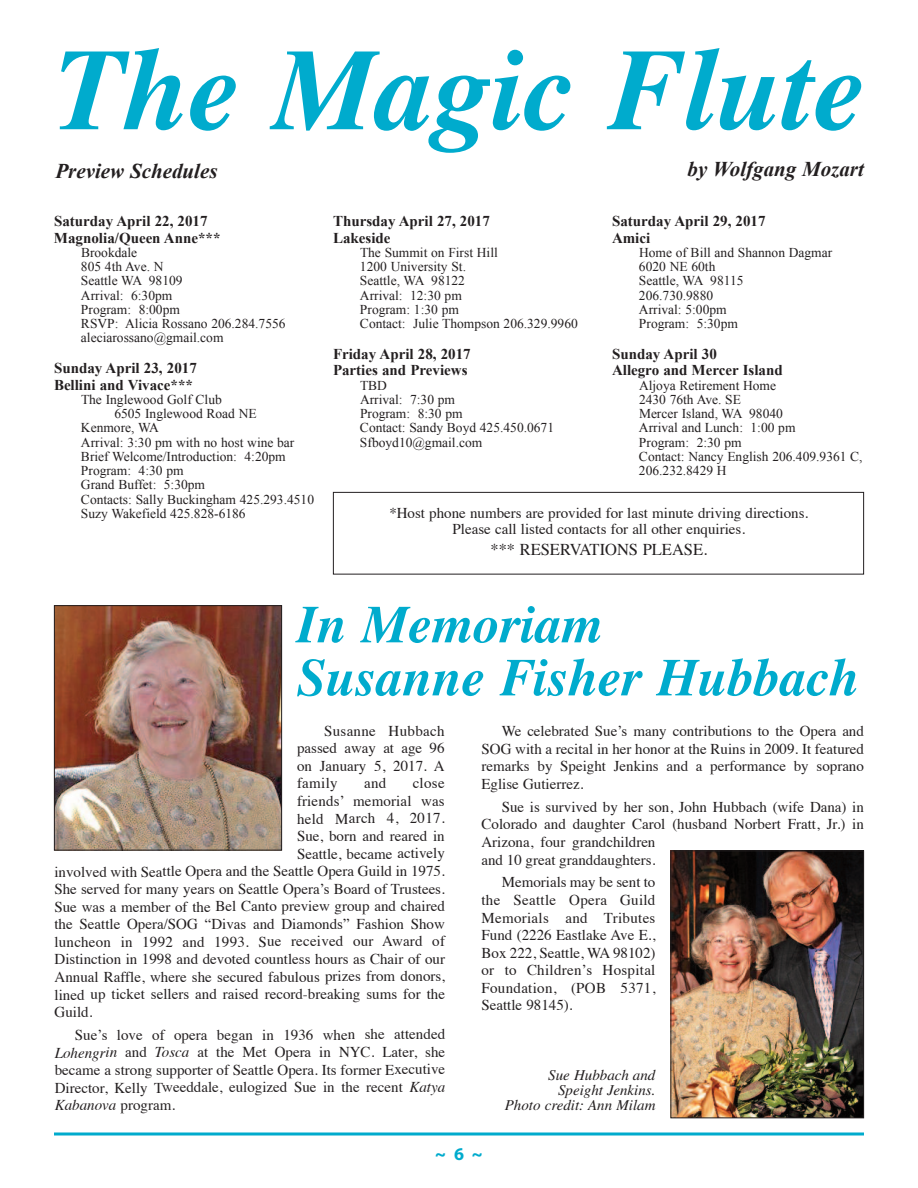
<style>
.page{position:relative;width:918px;height:1188px;background:#fff}
.page>*{position:absolute;margin:0;border:0;box-sizing:border-box;transform-origin:0 0}
.t1{font:italic 700 116.25px "Times";color:#00abcd}
.t2{font:italic 700 53.1px/53.1px "Times";color:#00abcd}
.t3{font:italic 700 21px "Times New Roman";color:#231f20}
.t4{font:700 18px "Myriad";color:#00abcd}
.t5{font:16.5px "Times";color:#231f20}
.t6{font:15px/17.5px "Times";color:#231f20;text-align:justify}
.t7{font:700 15px/16.5px "Times New Roman";color:#231f20}
.t8{font:italic 15px/15px "Times";color:#231f20;text-align:right}
.t9{font:15px "Times";letter-spacing:.02em;color:#231f20}
.t10{font:13.5px/14.2px "Times New Roman";color:#231f20}
.s1{font-style:italic}
</style>
<div class="page">
<svg style="left:54px;top:1132px;width:810px;height:4px;background:#3fbfd9"></svg>
<div style="left:333px;top:492px;width:531px;height:82px;border:1px solid #231f20"></div>
<img style="left:56px;top:607px;width:224px;height:241px">
<div style="left:54px;top:605px;width:228px;height:245px;border:1px solid #231f20"></div>
<img style="left:672px;top:852px;width:190px;height:264px">
<div style="left:670px;top:850px;width:194px;height:268px;border:1px solid #231f20"></div>
<h1 class="t1" style="left:54px;top:48px;width:814px">The Magic Flute</h1>
<h3 class="t3" style="left:56px;top:159px;width:164px">Preview Schedules</h3>
<h3 class="t3" style="left:688px;top:158px;width:178px">by Wolfgang Mozart</h3>
<p class="t7" style="left:333px;top:213px;width:158px">Thursday April 27, 2017<br>Lakeside</p>
<p class="t10" style="left:360px;top:245px;width:219px">The Summit on First Hill<br>1200 University St.<br>Seattle, WA 98122<br>Arrival: 12:30 pm<br>Program: 1:30 pm<br>Contact: Julie Thompson 206.329.9960</p>
<p class="t7" style="left:333px;top:346px;width:139px">Friday April 28, 2017<br>Parties and Previews</p>
<p class="t10" style="left:360px;top:378px;width:196px">TBD<br>Arrival: 7:30 pm<br>Program: 8:30 pm<br>Contact: Sandy Boyd 425.450.0671<br>Sfboyd10@gmail.com</p>
<p class="t7" style="left:54px;top:213px;width:168px">Saturday April 22, 2017<br>Magnolia/Queen Anne***</p>
<p class="t10" style="left:81px;top:245px;width:206px">Brookdale<br>805 4th Ave. N<br>Seattle WA 98109<br>Arrival: 6:30pm<br>Program: 8:00pm<br>RSVP: Alicia Rossano 206.284.7556 aleciarossano@gmail.com</p>
<p class="t7" style="left:54px;top:360px;width:144px">Sunday April 23, 2017<br>Bellini and Vivace***</p>
<p class="t10" style="left:81px;top:392px;width:142px">The Inglewood Golf Club</p>
<p class="t10" style="left:114px;top:406px;width:144px">6505 Inglewood Road NE</p>
<p class="t10" style="left:81px;top:421px;width:80px">Kenmore, WA</p>
<p class="t10" style="left:81px;top:435px;width:215px">Arrival: 3:30 pm with no host wine bar</p>
<p class="t10" style="left:81px;top:449px;width:206px">Brief Welcome/Introduction: 4:20pm</p>
<p class="t10" style="left:81px;top:463px;width:104px">Program: 4:30 pm</p>
<p class="t10" style="left:81px;top:478px;width:126px">Grand Buffet: 5:30pm</p>
<p class="t10" style="left:81px;top:492px;width:235px">Contacts: Sally Buckingham 425.293.4510</p>
<p class="t10" style="left:81px;top:506px;width:166px">Suzy Wakefield 425.828-6186</p>
<p class="t7" style="left:612px;top:213px;width:155px">Saturday April 29, 2017<br>Amici</p>
<p class="t10" style="left:639px;top:245px;width:195px">Home of Bill and Shannon Dagmar<br>6020 NE 60th<br>Seattle, WA 98115<br>206.730.9880<br>Arrival: 5:00pm<br>Program: 5:30pm</p>
<p class="t7" style="left:612px;top:346px;width:172px">Sunday April 30<br>Allegro and Mercer Island</p>
<p class="t10" style="left:639px;top:378px;width:225px">Aljoya Retirement Home<br>2430 76th Ave. SE<br>Mercer Island, WA 98040<br>Arrival and Lunch: 1:00 pm<br>Program: 2:30 pm<br>Contact: Nancy English 206.409.9361 C,<br>206.232.8429 H</p>
<p class="t6" style="left:389px;top:506px;width:421px;line-height:16.5px;text-align:center">*Host phone numbers are provided for last minute driving directions.<br>Please call listed contacts for all other enquiries.</p>
<p class="t5" style="left:490px;top:543px;width:218px">*** RESERVATIONS PLEASE.</p>
<h2 class="t2" style="left:297px;top:603px;width:564px">In Memoriam<br>Susanne Fisher Hubbach</h2>
<p class="t6" style="left:297px;top:723px;width:149px;text-indent:27px">Susanne Hubbach passed away at age 96 on January 5, 2017. A family</p>
<p class="t6" style="left:364px;top:776px;width:24px">and</p>
<p class="t6" style="left:413px;top:776px;width:34px">close</p>
<p class="t6" style="left:297px;top:793px;width:149px">friends’ memorial was</p>
<p class="t9" style="left:297px;top:812px;width:149px">held March 4, 2017.</p>
<p class="t6" style="left:297px;top:828px;width:149px">Sue, born and reared in</p>
<p class="t6" style="left:297px;top:846px;width:149px">Seattle, became actively</p>
<p class="t6" style="left:54px;top:864px;width:392px">involved with Seattle Opera and the Seattle Opera Guild in 1975.</p>
<p class="t6" style="left:54px;top:881px;width:392px">She served for many years on Seattle Opera’s Board of Trustees.</p>
<p class="t6" style="left:54px;top:899px;width:392px">Sue was a member of the Bel Canto preview group and chaired</p>
<p class="t6" style="left:54px;top:916px;width:392px">the Seattle Opera/SOG “Divas and Diamonds” Fashion Show</p>
<p class="t6" style="left:55px;top:934px;width:392px">luncheon in 1992 and 1993. Sue received our Award of</p>
<p class="t6" style="left:55px;top:952px;width:392px">Distinction in 1998 and devoted countless hours as Chair of our</p>
<p class="t6" style="left:55px;top:969px;width:392px">Annual Raffle, where she secured fabulous prizes from donors,</p>
<p class="t6" style="left:55px;top:987px;width:392px">lined up ticket sellers and raised record-breaking sums for the</p>
<p class="t6" style="left:55px;top:1005px;width:39px">Guild.</p>
<p class="t6" style="left:55px;top:1027px;width:392px;text-indent:20px">Sue’s love of opera began in 1936 when she attended <span class="s1">Lohengrin</span> and <span class="s1">Tosca</span> at the Met Opera in NYC. Later, she became a strong supporter of Seattle Opera. Its former Executive Director, Kelly Tweeddale, eulogized Sue in the recent <span class="s1">Katya Kabanova</span> program.</p>
<p class="t6" style="left:481px;top:724px;width:384px;text-indent:20px">We celebrated Sue’s many contributions to the Opera and SOG with a recital in her honor at the Ruins in 2009. It featured remarks by Speight Jenkins and a performance by soprano Eglise Gutierrez.</p>
<p class="t6" style="left:481px;top:799px;width:384px;text-align:left;text-indent:20px">Sue is survived by her son, John Hubbach (wife Dana) in Colorado and daughter Carol (husband Norbert Fratt, Jr.) in Arizona, four grandchildren<br>and 10 great granddaughters.</p>
<p class="t6" style="left:481px;top:875px;width:176px;text-indent:20px">Memorials may be sent to the Seattle Opera Guild Memorials and Tributes Fund (2226 Eastlake Ave E., Box 222, Seattle, WA 98102) or to Children’s Hospital Foundation, (POB 5371, Seattle 98145).</p>
<p class="t8" style="left:505px;top:1069px;width:152px">Sue Hubbach and<br>Speight Jenkins.<br>Photo credit: Ann Milam</p>
<p class="t4" style="left:435px;top:1147px;width:49px">~6~</p>
</div>
